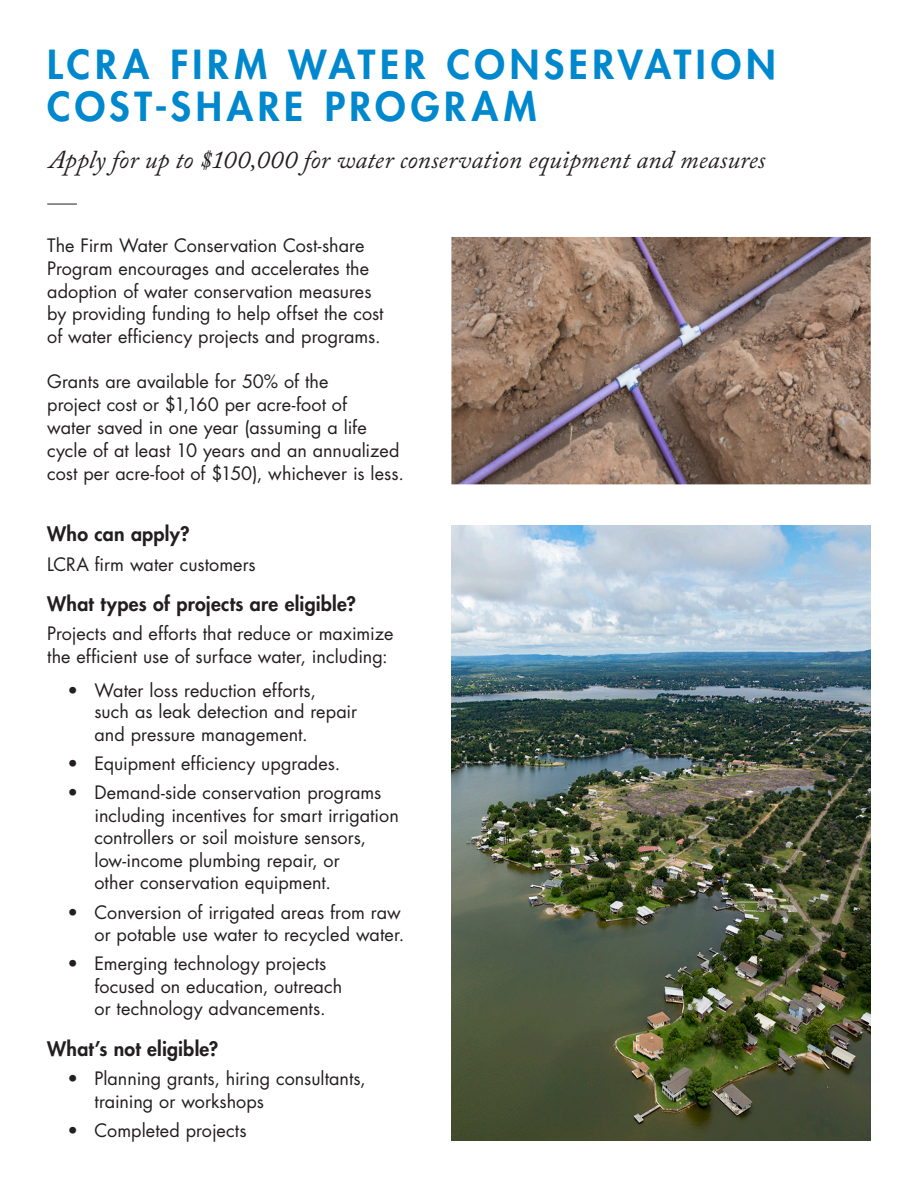
<style>
.page{position:relative;width:918px;height:1188px;background:#fff}
.page>*{position:absolute;margin:0;border:0;box-sizing:border-box;transform-origin:0 0}
.t1{font:800 39px "Futura Std";letter-spacing:.12em;color:#0088ce}
.t2{font:italic 25.5px "Adobe Caslon Pro";letter-spacing:.005em;color:#231f20}
.t3{font:800 19.5px "Futura Std";letter-spacing:.015em;color:#231f20}
.t4{font:18px/22.5px "Futura Std";letter-spacing:.005em;color:#231f20}
</style>
<div class="page">
<hr style="left:47px;top:204px;width:30px;height:1px;background:#231f20">
<img style="left:451px;top:237px;width:420px;height:247px">
<img style="left:451px;top:525px;width:420px;height:616px">
<p class="t1" style="left:47px;top:40px;width:730px">LCRA FIRM WATER CONSERVATION</p>
<p class="t1" style="left:47px;top:82px;width:491px">COST-SHARE PROGRAM</p>
<p class="t2" style="left:49px;top:144px;width:718px">Apply for up to $100,000 for water conservation equipment and measures</p>
<p class="t4" style="left:47px;top:234px;width:326px">The Firm Water Conservation Cost-share<br>Program encourages and accelerates the adoption of water conservation measures</p>
<p class="t4" style="left:47px;top:303px;width:338px">by providing funding to help offset the cost</p>
<p class="t4" style="left:47px;top:326px;width:335px">of water efficiency projects and programs.</p>
<p class="t4" style="left:47px;top:371px;width:283px">Grants are available for 50% of the</p>
<p class="t4" style="left:47px;top:393px;width:301px">project cost or $1,160 per acre-foot of</p>
<p class="t4" style="left:47px;top:416px;width:358px">water saved in one year (assuming a life cycle of at least 10 years and an annualized cost per acre-foot of $150), whichever is less.</p>
<p class="t3" style="left:47px;top:522px;width:144px">Who can apply?</p>
<p class="t4" style="left:47px;top:553px;width:210px">LCRA firm water customers</p>
<p class="t3" style="left:47px;top:592px;width:310px">What types of projects are eligible?</p>
<p class="t4" style="left:47px;top:623px;width:348px">Projects and efforts that reduce or maximize the efficient use of surface water, including:</p>
<p class="t4" style="left:94px;top:679px;width:264px;line-height:22px;text-indent:-27px">• Water loss reduction efforts,<br>such as leak detection and repair and pressure management.</p>
<p class="t4" style="left:68px;top:752px;width:274px">• Equipment efficiency upgrades.</p>
<p class="t4" style="left:94px;top:782px;width:306px;text-indent:-27px">• Demand-side conservation programs including incentives for smart irrigation controllers or soil moisture sensors, low-income plumbing repair, or<br>other conservation equipment.</p>
<p class="t4" style="left:68px;top:901px;width:338px;text-align:right">• Conversion of irrigated areas from raw or potable use water to recycled water.</p>
<p class="t4" style="left:94px;top:953px;width:249px;text-indent:-27px">• Emerging technology projects focused on education, outreach or technology advancements.</p>
<p class="t3" style="left:47px;top:1036px;width:173px">What’s not eligible?</p>
<p class="t4" style="left:94px;top:1067px;width:273px;text-indent:-27px">• Planning grants, hiring consultants, training or workshops</p>
<p class="t4" style="left:68px;top:1119px;width:181px">• Completed projects</p>
</div>
